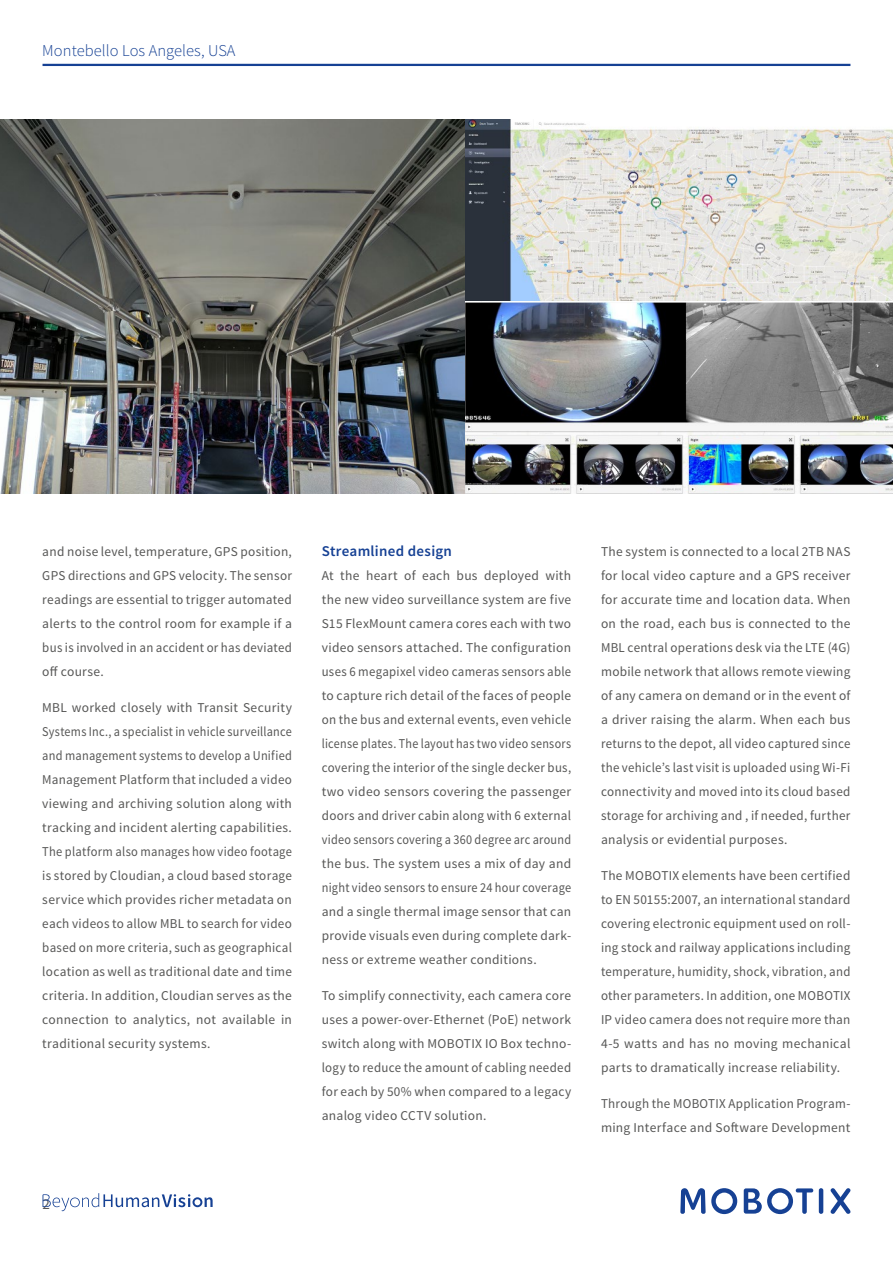
<style>
.page{position:relative;width:893px;height:1263px;background:#fff}
.page>*{position:absolute;margin:0;border:0;box-sizing:border-box;transform-origin:0 0}
.PageHeadline{font:300 16.5px "Source Sans Pro";letter-spacing:.005em;color:#164194}
._03_Zwischen_Head{font:600 15px "Source Sans Pro";letter-spacing:.02em;color:#164194}
.t1{font:15px "Source Sans Pro";color:#575756}
._02_Body_Text{font:13.5px/24px "Source Sans Pro";letter-spacing:.02em;color:#575756;text-align:justify}
</style>
<div class="page">
<hr style="left:43px;top:64px;width:807px;height:2px;background:#164194">
<hr style="left:819px;top:1188px;width:4px;height:26px;background:#164194;border-radius:2px">
<svg style="left:831px;top:1188px;width:19px;height:26px"></svg>
<svg style="left:680px;top:1188px;width:57px;height:26px"></svg>
<svg style="left:744px;top:1188px;width:69px;height:26px"></svg>
<svg style="left:43px;top:1193px;width:170px;height:18px"></svg>
<img style="left:0;top:119px;width:465px;height:374px">
<img style="left:465px;top:119px;width:428px;height:182px">
<img style="left:465px;top:302px;width:428px;height:192px">
<p class="PageHeadline" style="left:42px;top:40px;width:195px">Montebello Los Angeles, USA</p>
<p class="_02_Body_Text" style="left:42px;top:540px;width:251px">and noise level, temperature, GPS position, GPS directions and GPS velocity. The sensor readings are essential to trigger automated alerts to the control room for example if a bus is involved in an accident or has deviated off course.</p>
<p class="_02_Body_Text" style="left:42px;top:696px;width:251px">MBL worked closely with Transit Security Systems Inc., a specialist in vehicle surveillance and management systems to develop a Unified Management Platform that included a video viewing and archiving solution along with tracking and incident alerting capabilities.<br>The platform also manages how video footage is stored by Cloudian, a cloud based storage service which provides richer metadata on each videos to allow MBL to search for video based on more criteria, such as geographical location as well as traditional date and time criteria. In addition, Cloudian serves as the connection to analytics, not available in traditional security systems.</p>
<p class="_03_Zwischen_Head" style="left:322px;top:542px;width:132px">Streamlined design</p>
<p class="_02_Body_Text" style="left:322px;top:564px;width:251px">At the heart of each bus deployed with the new video surveillance system are five S15 FlexMount camera cores each with two video sensors attached. The configuration uses 6 megapixel video cameras sensors able to capture rich detail of the faces of people on the bus and external events, even vehicle license plates. The layout has two video sensors covering the interior of the single decker bus, two video sensors covering the passenger doors and driver cabin along with 6 external video sensors covering a 360 degree arc around the bus. The system uses a mix of day and night video sensors to ensure 24 hour coverage and a single thermal image sensor that can provide visuals even during complete dark&shy;ness or extreme weather conditions.</p>
<p class="_02_Body_Text" style="left:322px;top:984px;width:251px">To simplify connectivity, each camera core uses a power-over-Ethernet (PoE) network switch along with MOBOTIX IO Box techno&shy;logy to reduce the amount of cabling needed for each by 50% when compared to a legacy analog video CCTV solution.</p>
<p class="t1" style="left:43px;top:1195px;width:9px">2</p>
<p class="_02_Body_Text" style="left:601px;top:540px;width:251px">The system is connected to a local 2TB NAS for local video capture and a GPS receiver for accurate time and location data. When on the road, each bus is connected to the MBL central operations desk via the LTE (4G) mobile network that allows remote viewing of any camera on demand or in the event of a driver raising the alarm. When each bus returns to the depot, all video captured since the vehicle’s last visit is uploaded using Wi-Fi connectivity and moved into its cloud based storage for archiving and , if needed, further analysis or evidential purposes.</p>
<p class="_02_Body_Text" style="left:601px;top:864px;width:251px">The MOBOTIX elements have been certified to EN 50155:2007, an international standard covering electronic equipment used on roll&shy;ing stock and railway applications including temperature, humidity, shock, vibration, and other parameters. In addition, one MOBOTIX IP video camera does not require more than 4-5 watts and has no moving mechanical parts to dramatically increase reliability.</p>
<p class="_02_Body_Text" style="left:601px;top:1092px;width:251px">Through the MOBOTIX Application Program&shy;ming Interface and Software Development</p>
</div>
